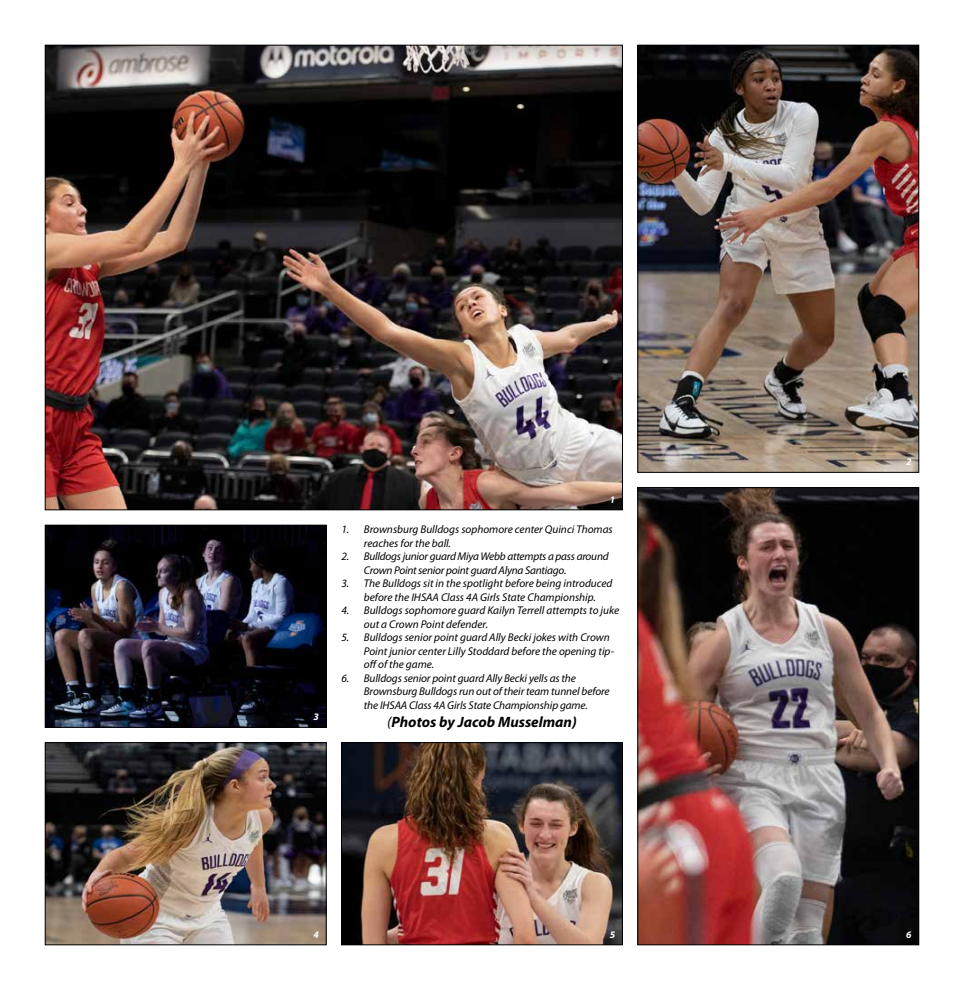
<style>
.page{position:relative;width:964px;height:990px;background:#fff}
.page>*{position:absolute;margin:0;border:0;box-sizing:border-box;transform-origin:0 0}
.t1{font:italic 700 15px "Myriad Pro";color:#000}
.t2{font:italic 11.25px/13.5px "Myriad Pro";color:#000}
.t3{font:italic 11.25px/13.5px "Myriad Pro";letter-spacing:-.02em;color:#000}
.t4{font:italic 700 10px "Myriad Pro";color:#fff}
.s1{font-weight:400}
</style>
<div class="page">
<img style="left:639px;top:47px;width:277px;height:423px">
<div style="left:637px;top:45px;width:281px;height:427px;border:1px solid #000"></div>
<img style="left:47px;top:744px;width:277px;height:199px">
<div style="left:45px;top:742px;width:281px;height:203px;border:1px solid #000"></div>
<img style="left:639px;top:490px;width:277px;height:453px">
<div style="left:637px;top:488px;width:281px;height:457px;border:1px solid #000"></div>
<img style="left:47px;top:527px;width:277px;height:199px">
<div style="left:45px;top:525px;width:281px;height:203px;border:1px solid #000"></div>
<img style="left:47px;top:47px;width:573px;height:461px">
<img style="left:343px;top:744px;width:277px;height:199px">
<div style="left:341px;top:742px;width:281px;height:203px;border:1px solid #000"></div>
<p class="t4" style="left:313px;top:710px;width:7px">3</p>
<p class="t4" style="left:609px;top:493px;width:7px">1</p>
<p class="t2" style="left:363px;top:523px;width:250px;text-indent:-22px">1. Brownsburg Bulldogs sophomore center Quinci Thomas reaches for the ball.</p>
<p class="t3" style="left:363px;top:550px;width:246px;text-indent:-22px">2. Bulldogs junior guard Miya Webb attempts a pass around<br>Crown Point senior point guard Alyna Santiago.</p>
<p class="t2" style="left:341px;top:577px;width:272px;text-align:center">3. The Bulldogs sit in the spotlight before being introduced before the IHSAA Class 4A Girls State Championship.</p>
<p class="t2" style="left:363px;top:604px;width:257px;text-indent:-22px">4. Bulldogs sophomore guard Kailyn Terrell attempts to juke out a Crown Point defender.</p>
<p class="t2" style="left:363px;top:631px;width:251px;text-indent:-22px">5. Bulldogs senior point guard Ally Becki jokes with Crown<br>Point junior center Lilly Stoddard before the opening tip&shy;off of the game.</p>
<p class="t2" style="left:363px;top:671px;width:247px;text-indent:-22px">6. Bulldogs senior point guard Ally Becki yells as the<br>Brownsburg Bulldogs run out of their team tunnel before the IHSAA Class 4A Girls State Championship game.</p>
<h1 class="t1" style="left:387px;top:712px;width:191px"><span class="s1">(</span>Photos by Jacob Musselman)</h1>
<p class="t4" style="left:905px;top:455px;width:7px">2</p>
<p class="t4" style="left:313px;top:928px;width:7px">4</p>
<p class="t4" style="left:609px;top:928px;width:7px">5</p>
<p class="t4" style="left:905px;top:928px;width:7px">6</p>
</div>
